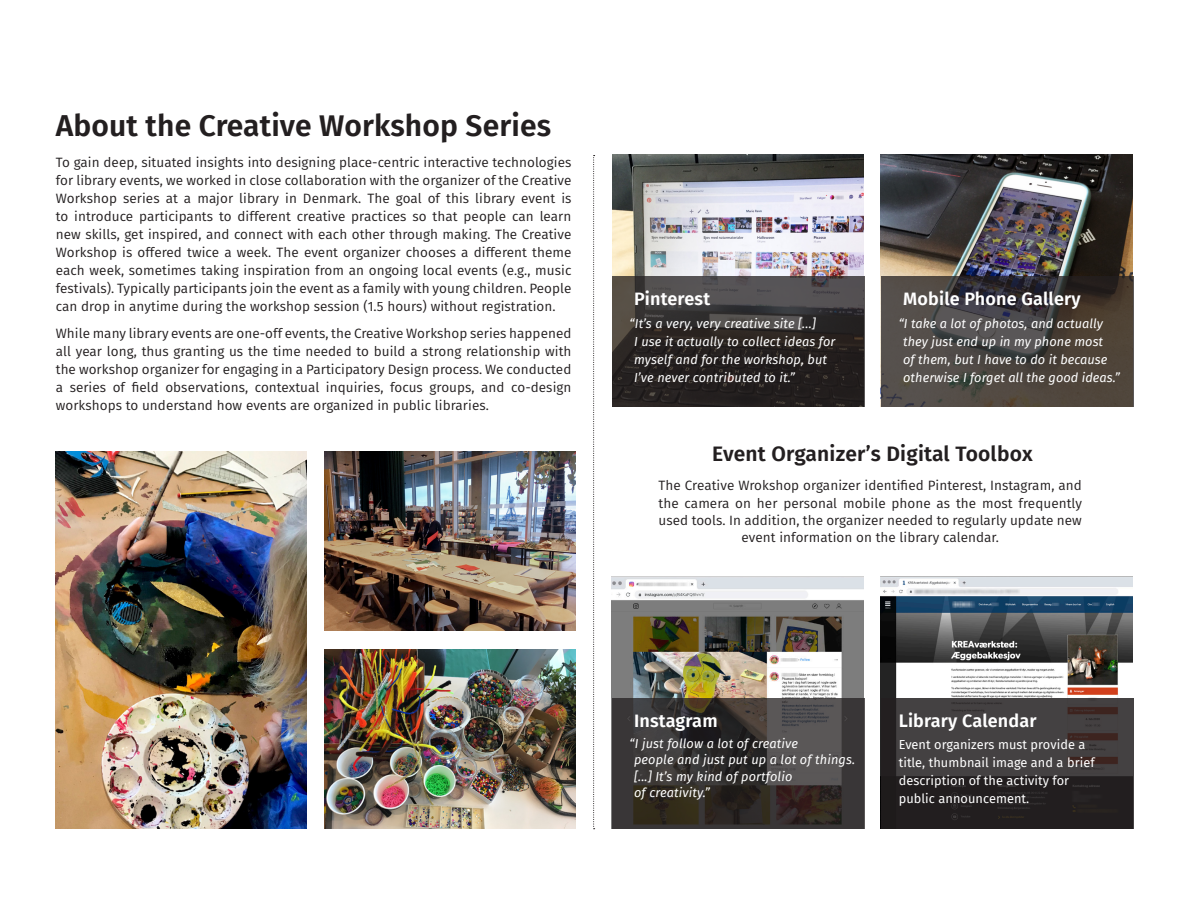
<style>
.page{position:relative;width:1188px;height:918px;background:#fff}
.page>*{position:absolute;margin:0;border:0;box-sizing:border-box;transform-origin:0 0}
.Title_A{font:600 30px "Fira Sans";letter-spacing:.005em;color:#231f20}
.Title_A-2{font:600 21px "Fira Sans";letter-spacing:.01em;color:#231f20}
.Title_B{font:600 18px "Fira Sans";letter-spacing:.01em;color:#fff}
.t1{font:13.5px/18px "Fira Sans";letter-spacing:.005em;color:#231f20;text-align:justify}
.t2{font:italic 12.75px/18px "Fira Sans";letter-spacing:.005em;color:#fff}
.t3{font:12.75px/18px "Fira Sans";letter-spacing:.005em;color:#fff}
</style>
<div class="page">
<img style="left:612px;top:155px;width:252px;height:121px">
<img style="left:881px;top:577px;width:252px;height:121px">
<svg style="left:881px;top:698px;width:253px;height:131px;background:#353031"></svg>
<svg style="left:612px;top:276px;width:253px;height:131px;background:#34302f"></svg>
<img style="left:612px;top:577px;width:252px;height:121px">
<img style="left:881px;top:155px;width:252px;height:121px">
<svg style="left:593px;top:155px;width:2px;height:674px"></svg>
<svg style="left:881px;top:276px;width:253px;height:131px;background:#49433e"></svg>
<svg style="left:612px;top:698px;width:253px;height:131px;background:#3a3634"></svg>
<img style="left:56px;top:452px;width:251px;height:377px">
<img style="left:324px;top:452px;width:251px;height:179px">
<img style="left:324px;top:650px;width:251px;height:179px">
<p class="Title_A" style="left:56px;top:101px;width:497px">About the Creative Workshop Series</p>
<p class="t1" style="left:56px;top:153px;width:517px">To gain deep, situated insights into designing place-centric interactive technologies for library events, we worked in close collaboration with the organizer of the Creative Workshop series at a major library in Denmark. The goal of this library event is to introduce participants to different creative practices so that people can learn new skills, get inspired, and connect with each other through making. The Creative Workshop is offered twice a week. The event organizer chooses a different theme each week, sometimes taking inspiration from an ongoing local events (e.g., music festivals). Typically participants join the event as a family with young children. People can drop in anytime during the workshop session (1.5 hours) without registration.</p>
<p class="t1" style="left:56px;top:324px;width:517px">While many library events are one-off events, the Creative Workshop series happened all year long, thus granting us the time needed to build a strong relationship with the workshop organizer for engaging in a Participatory Design process. We conducted a series of field observations, contextual inquiries, focus groups, and co-design workshops to understand how events are organized in public libraries.</p>
<p class="Title_B" style="left:634px;top:284px;width:78px">Pinterest</p>
<p class="t2" style="left:630px;top:314px;width:188px">“It’s a very, very creative site [...]</p>
<p class="t2" style="left:634px;top:332px;width:203px">I use it actually to collect ideas for myself and for the workshop, but<br>I’ve never contributed to it.”</p>
<p class="Title_B" style="left:903px;top:284px;width:179px">Mobile Phone Gallery</p>
<p class="t2" style="left:899px;top:314px;width:206px">“I take a lot of photos, and actually</p>
<p class="t2" style="left:903px;top:332px;width:218px">they just end up in my phone most<br>of them, but I have to do it because otherwise I forget all the good ideas.”</p>
<p class="Title_A-2" style="left:712px;top:436px;width:322px">Event Organizer’s Digital Toolbox</p>
<p class="t1" style="left:659px;top:477px;width:425px;line-height:17.2px;text-align:center">The Creative Wrokshop organizer identified Pinterest, Instagram, and the camera on her personal mobile phone as the most frequently used tools. In addition, the organizer needed to regularly update new event information on the library calendar.</p>
<p class="Title_B" style="left:634px;top:706px;width:85px">Instagram</p>
<p class="t2" style="left:630px;top:734px;width:170px">“I just follow a lot of creative</p>
<p class="t2" style="left:634px;top:751px;width:223px;line-height:16.5px">people and just put up a lot of things. [...] It’s my kind of portfolio</p>
<p class="t2" style="left:634px;top:784px;width:77px">of creativity.”</p>
<p class="Title_B" style="left:899px;top:706px;width:139px">Library Calendar</p>
<p class="t3" style="left:899px;top:736px;width:197px">Event organizers must provide a title, thumbnail image and a brief description of the activity for</p>
<p class="t3" style="left:899px;top:790px;width:132px">public announcement.</p>
</div>
